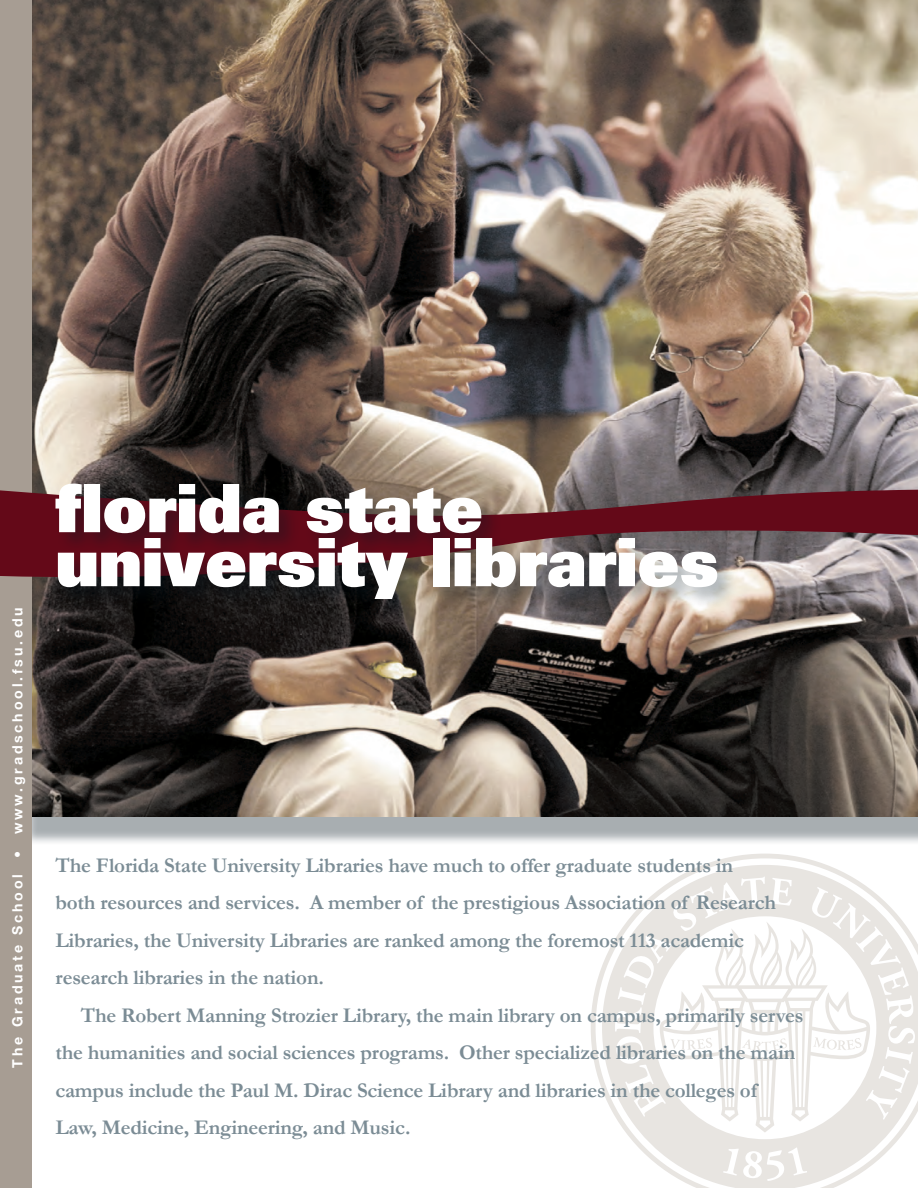
<style>
.page{position:relative;width:918px;height:1188px;background:#fff}
.page>*{position:absolute;margin:0;border:0;box-sizing:border-box;transform-origin:0 0}
.t1{font:66.75px/54px "Univers LT Std X Black";color:#fff}
.t2{font:700 21px "Garamond";letter-spacing:-.01em;color:#7b8c95}
.t3{font:700 14.1px "Helvetica Neue LT Std";letter-spacing:.2em;color:#fff}
</style>
<div class="page">
<svg style="left:591px;top:854px;width:235px;height:235px"></svg>
<svg style="left:602px;top:865px;width:316px;height:323px"></svg>
<svg style="left:658px;top:922px;width:214px;height:211px"></svg>
<svg style="left:615px;top:877px;width:177px;height:240px"></svg>
<svg style="left:812px;top:887px;width:103px;height:233px"></svg>
<svg style="left:723px;top:1147px;width:84px;height:34px"></svg>
<div style="left:22px;top:0;width:896px;height:846px;background:#071822;opacity:.35"></div>
<img style="left:32px;top:0;width:886px;height:816px">
<div style="left:0;top:0;width:32px;height:1188px;background:#a79d93"></div>
<svg style="left:0;top:485px;width:918px;height:116px;background:#83575d"></svg>
<div style="left:53px;top:481px;width:686px;height:139px;background:#071822;opacity:.35"></div>
<p class="t3" style="left:9px;top:1068px;width:462px;rotate:-90deg">The Graduate School • www.gradschool.fsu.edu</p>
<p class="t1" style="left:55px;top:479px;width:665px">florida state university libraries</p>
<p class="t2" style="left:55px;top:851px;width:679px">The Florida State University Libraries have much to offer graduate students in</p>
<p class="t2" style="left:55px;top:888px;width:722px">both resources and services. A member of the prestigious Association of Research</p>
<p class="t2" style="left:55px;top:926px;width:690px">Libraries, the University Libraries are ranked among the foremost 113 academic</p>
<p class="t2" style="left:55px;top:963px;width:270px">research libraries in the nation.</p>
<p class="t2" style="left:81px;top:1001px;width:724px">The Robert Manning Strozier Library, the main library on campus, primarily serves</p>
<p class="t2" style="left:55px;top:1038px;width:741px">the humanities and social sciences programs. Other specialized libraries on the main</p>
<p class="t2" style="left:55px;top:1076px;width:703px">campus include the Paul M. Dirac Science Library and libraries in the colleges of</p>
<p class="t2" style="left:55px;top:1113px;width:356px">Law, Medicine, Engineering, and Music.</p>
</div>
